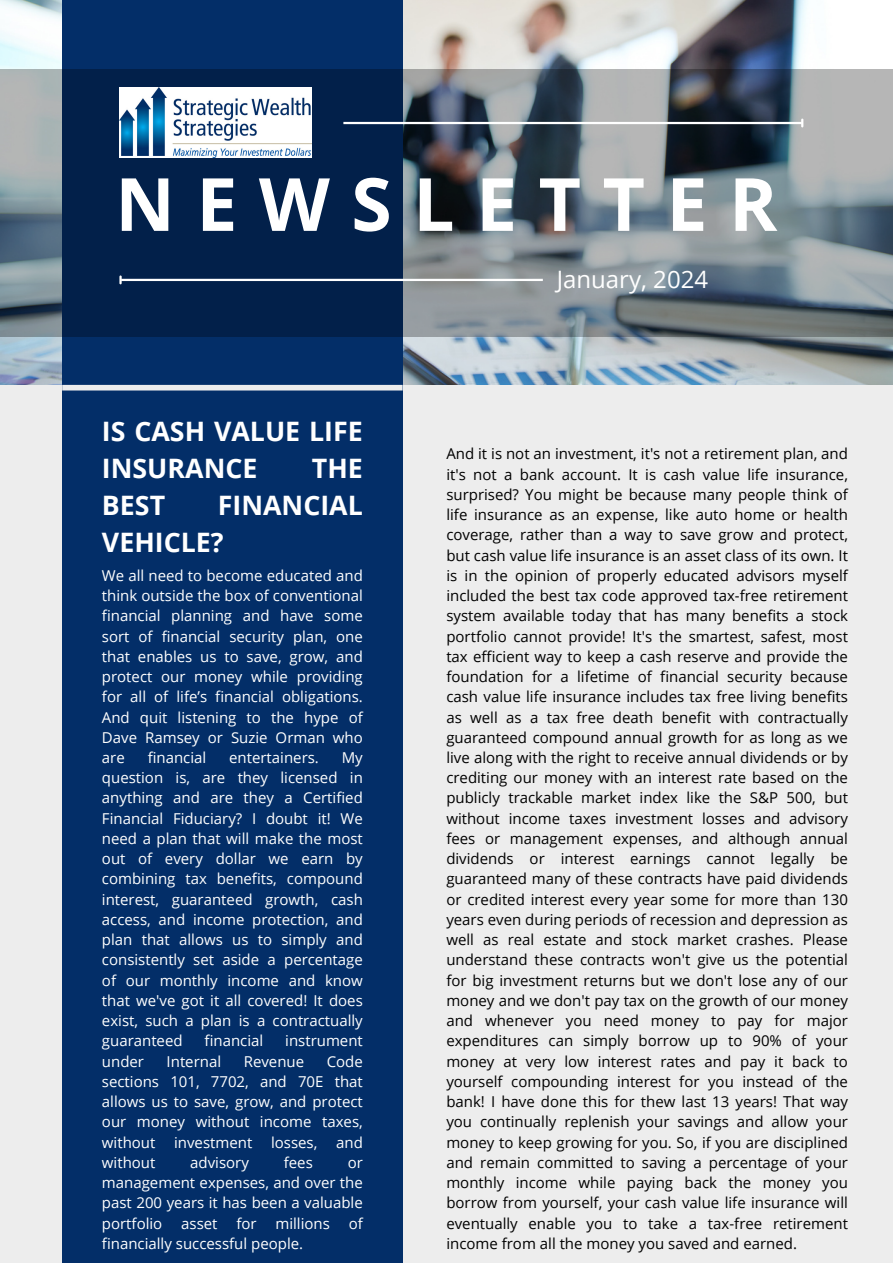
<style>
.page{position:relative;width:893px;height:1264px;background:#fff}
.page>*{position:absolute;margin:0;border:0;box-sizing:border-box;transform-origin:0 0}
.t1{font:700 73.5px "Open Sans";letter-spacing:.29em;color:#fff}
.t2{font:700 26.7px/37.2px "Open Sans";color:#fff}
.t3{font:24px "Open Sans";color:#fff}
.t4{font:15px/20.2px "Open Sans";color:#000;text-align:justify}
.t5{font:15px/20.2px "Open Sans";color:#fff;text-align:justify}
</style>
<div class="page">
<div style="left:0;top:0;width:892px;height:1262px;background:#ededed"></div>
<img style="left:0;top:0;width:892px;height:384px">
<div style="left:62px;top:0;width:340px;height:1262px;background:#032e68"></div>
<svg style="left:0;top:69px;width:892px;height:268px;background:#4e5f72"></svg>
<hr style="left:343px;top:122px;width:458px;height:2px;background:#fff">
<svg style="left:801px;top:120px;width:2px;height:6px"></svg>
<hr style="left:121px;top:279px;width:422px;height:2px;background:#fff">
<svg style="left:119px;top:276px;width:3px;height:7px"></svg>
<div style="left:62px;top:385px;width:340px;height:5px;background:#ededed"></div>
<img style="left:119px;top:88px;width:193px;height:70px">
<p class="t1" style="left:115px;top:152px;width:663px">NEWSLETTER</p>
<p class="t2" style="left:102px;top:412px;width:262px">IS CASH VALUE LIFE<br>INSURANCE</p>
<p class="t2" style="left:312px;top:449px;width:52px">THE</p>
<p class="t2" style="left:102px;top:486px;width:262px;text-indent:116px">FINANCIAL<br>VEHICLE?</p>
<p class="t5" style="left:102px;top:565px;width:262px">We all need to become educated and think outside the box of conventional financial planning and have some sort of financial security plan, one that enables us to save, grow, and protect our money while providing for all of life’s financial obligations.<br>And quit listening to the hype of Dave Ramsey or Suzie Orman who are</p>
<p class="t2" style="left:102px;top:486px;width:65px">BEST</p>
<p class="t5" style="left:148px;top:747px;width:60px">financial</p>
<p class="t5" style="left:229px;top:747px;width:91px">entertainers.</p>
<p class="t5" style="left:102px;top:747px;width:262px;text-indent:240px">My question is, are they licensed in anything and are they a Certified Financial Fiduciary? I doubt it! We need a plan that will make the most out of every dollar we earn by combining tax benefits, compound interest, guaranteed growth, cash access, and income protection, and plan that allows us to simply and consistently set aside a percentage of our monthly income and know that we've got it all covered! It does exist, such a plan is a contractually guaranteed</p>
<p class="t5" style="left:205px;top:1030px;width:60px">financial</p>
<p class="t5" style="left:285px;top:1030px;width:79px">instrument</p>
<p class="t5" style="left:102px;top:1050px;width:262px;text-indent:225px">Code sections 101, 7702, and 70E that allows us to save, grow, and protect our money without income taxes, without investment losses, and without</p>
<p class="t5" style="left:102px;top:1050px;width:44px">under</p>
<p class="t5" style="left:167px;top:1050px;width:56px">Internal</p>
<p class="t5" style="left:244px;top:1050px;width:62px">Revenue</p>
<p class="t5" style="left:190px;top:1151px;width:60px">advisory</p>
<p class="t5" style="left:284px;top:1151px;width:31px">fees</p>
<p class="t5" style="left:102px;top:1151px;width:262px;text-indent:246px">or management expenses, and over the past 200 years it has been a valuable portfolio</p>
<p class="t5" style="left:181px;top:1212px;width:38px">asset</p>
<p class="t5" style="left:236px;top:1212px;width:22px">for</p>
<p class="t5" style="left:275px;top:1212px;width:56px">millions</p>
<p class="t5" style="left:349px;top:1212px;width:16px">of</p>
<p class="t5" style="left:102px;top:1232px;width:203px">financially successful people.</p>
<p class="t3" style="left:556px;top:263px;width:153px">January, 2024</p>
<p class="t4" style="left:446px;top:443px;width:403px">And it is not an investment, it's not a retirement plan, and it's not a bank account. It is cash value life insurance, surprised? You might be because many people think of life insurance as an expense, like auto home or health coverage, rather than a way to save grow and protect, but cash value life insurance is an asset class of its own. It is in the opinion of properly educated advisors myself included the best tax code approved tax-free retirement system available today that has many benefits a stock portfolio cannot provide! It's the smartest, safest, most tax efficient way to keep a cash reserve and provide the foundation for a lifetime of financial security because cash value life insurance includes tax free living benefits as well as a tax free death benefit with contractually guaranteed compound annual growth for as long as we live along with the right to receive annual dividends or by crediting our money with an interest rate based on the publicly trackable market index like the S&amp;P 500, but without income taxes investment losses and advisory fees or management expenses, and although annual dividends or interest earnings cannot legally be guaranteed many of these contracts have paid dividends or credited interest every year some for more than 130 years even during periods of recession and depression as well as real estate and stock market crashes. Please understand these contracts won't give us the potential for big investment returns but we don't lose any of our money and we don't pay tax on the growth of our money and whenever you need money to pay for major expenditures can simply borrow up to 90% of your money at very low interest rates and pay it back to yourself compounding interest for you instead of the bank! I have done this for thew last 13 years! That way you continually replenish your savings and allow your money to keep growing for you. So, if you are disciplined and remain committed to saving a percentage of your monthly income while paying back the money you borrow from yourself, your cash value life insurance will eventually enable you to take a tax-free retirement income from all the money you saved and earned.</p>
</div>
